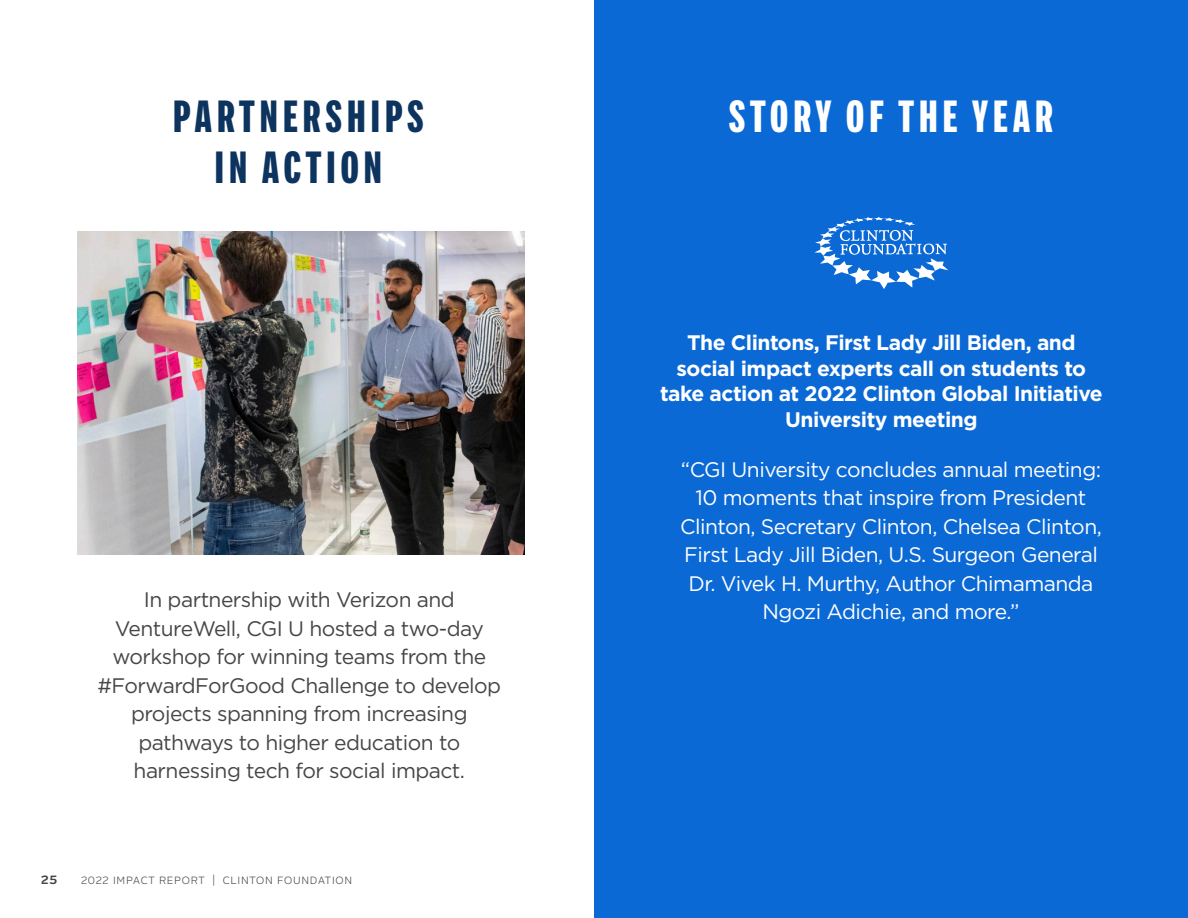
<style>
.page{position:relative;width:1188px;height:918px;background:#fff}
.page>*{position:absolute;margin:0;border:0;box-sizing:border-box;transform-origin:0 0}
.t1{font:900 45px/51px "Alrightv 2 Compressed";letter-spacing:.1em;color:#0d345f;text-align:center}
.t2{font:900 45px "Alrightv 2 Compressed";letter-spacing:.1em;color:#fff}
.t3{font:21px/28.5px "Gotham";letter-spacing:-.025em;color:#454647;text-align:center}
.t4{font:21px/28.5px "Gotham";letter-spacing:-.025em;color:#fff;text-align:center}
.t5{font:700 21px/25.5px "Gotham";letter-spacing:-.025em;color:#fff;text-align:center}
.t6{font:700 12px "Alrightv 2 Normal";color:#454647}
.t7{font:300 10.5px "Alrightv 2 Normal";letter-spacing:.075em;color:#454647}
</style>
<div class="page">
<div style="left:594px;top:0;width:594px;height:918px;background:#0b69d5"></div>
<img style="left:77px;top:231px;width:448px;height:323px">
<svg style="left:814px;top:217px;width:134px;height:72px"></svg>
<p class="t1" style="left:173px;top:88px;width:253px">PARTNERSHIPS<br>IN ACTION</p>
<p class="t3" style="left:97px;top:585px;width:405px">In partnership with Verizon and VentureWell, CGI U hosted a two-day workshop for winning teams from the #ForwardForGood Challenge to develop projects spanning from increasing pathways to higher education to harnessing tech for social impact.</p>
<p class="t7" style="left:81px;top:873px;width:136px">2022 IMPACT REPORT |</p>
<p class="t6" style="left:41px;top:871px;width:17px">25</p>
<p class="t7" style="left:223px;top:873px;width:131px">CLINTON FOUNDATION</p>
<p class="t2" style="left:729px;top:83px;width:326px">STORY OF THE YEAR</p>
<p class="t5" style="left:660px;top:330px;width:444px">The Clintons, First Lady Jill Biden, and social impact experts call on students to take action at 2022 Clinton Global Initiative University meeting</p>
<p class="t4" style="left:680px;top:455px;width:423px">“CGI University concludes annual meeting:<br>10 moments that inspire from President Clinton, Secretary Clinton, Chelsea Clinton, First Lady Jill Biden, U.S. Surgeon General Dr. Vivek H. Murthy, Author Chimamanda Ngozi Adichie, and more.”</p>
</div>
